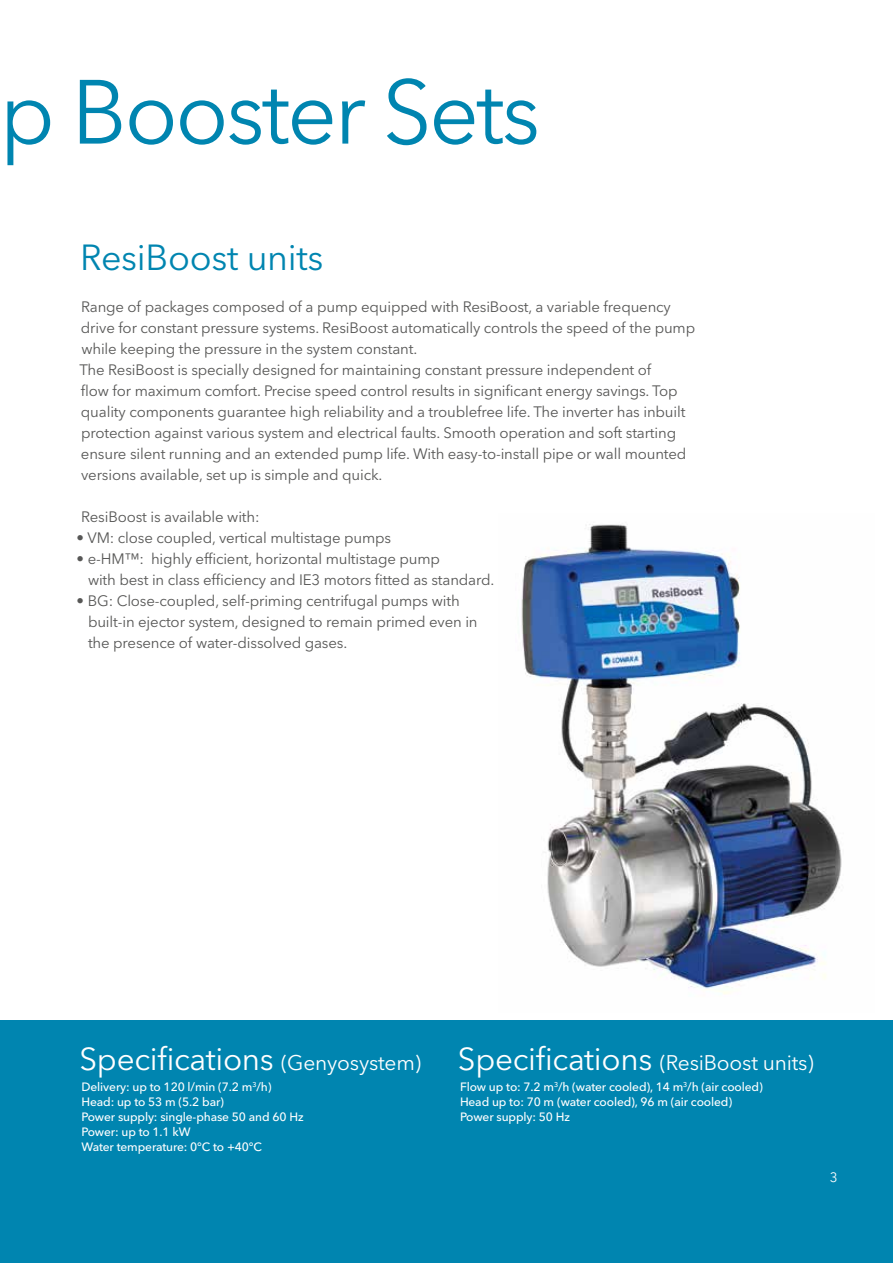
<style>
.page{position:relative;width:893px;height:1263px;background:#fff}
.page>*{position:absolute;margin:0;border:0;box-sizing:border-box;transform-origin:0 0}
.t1{font:90px "Avenir Next LT Pro";letter-spacing:-.03em;color:#0085b0}
.t2{font:36px "Avenir Next LT Pro";letter-spacing:-.01em;color:#0085b0}
.t3{font:31.5px "Avenir Next LT Pro";letter-spacing:-.01em;color:#fff}
.t4{font:21px "Avenir Next LT Pro";letter-spacing:-.01em;color:#fff}
.t5{font:15px/21px "Avenir Next LT Pro";letter-spacing:-.01em;color:#575756}
.t6{font:13.5px "Avenir Next LT Pro";color:#fff}
.t7{font:500 12px/15px "Avenir Next LT Pro";letter-spacing:-.01em;color:#fff}
.s1{font-size:21px}
.s2{font-size:31.5px}
</style>
<div class="page">
<div style="left:0;top:1020px;width:893px;height:243px;background:#0085b0"></div>
<img style="left:521px;top:524px;width:321px;height:470px">
<h1 class="t1" style="left:0;top:59px;width:542px">p Booster Sets</h1>
<h2 class="t2" style="left:80px;top:236px;width:245px">ResiBoost units</h2>
<p class="t5" style="left:80px;top:296px;width:617px">Range of packages composed of a pump equipped with ResiBoost, a variable frequency drive for constant pressure systems. ResiBoost automatically controls the speed of the pump while keeping the pressure in the system constant.<br>The ResiBoost is specially designed for maintaining constant pressure independent of<br>flow for maximum comfort. Precise speed control results in significant energy savings. Top quality components guarantee high reliability and a troublefree life. The inverter has inbuilt protection against various system and electrical faults. Smooth operation and soft starting ensure silent running and an extended pump life. With easy-to-install pipe or wall mounted versions available, set up is simple and quick.</p>
<p class="t5" style="left:81px;top:506px;width:180px">ResiBoost is available with:</p>
<p class="t5" style="left:77px;top:527px;width:316px">• VM: close coupled, vertical multistage pumps</p>
<p class="t5" style="left:88px;top:548px;width:408px;text-indent:-11px">• e-HM™: highly efficient, horizontal multistage pump<br>with best in class efficiency and IE3 motors fitted as standard.</p>
<p class="t5" style="left:88px;top:590px;width:391px;text-indent:-11px">• BG: Close-coupled, self-priming centrifugal pumps with built-in ejector system, designed to remain primed even in the presence of water-dissolved gases.</p>
<h3 class="t3" style="left:80px;top:1040px;width:343px">Specifications <span class="s1">(Genyosystem)</span></h3>
<p class="t7" style="left:81px;top:1079px;width:224px">Delivery: up to 120 l/min (7.2 m<sup>3</sup>/h)<br>Head: up to 53 m (5.2 bar)<br>Power supply: single-phase 50 and 60 Hz<br>Power: up to 1.1 kW<br>Water temperature: 0°C to +40°C</p>
<h3 class="t4" style="left:458px;top:1050px;width:357px"><span class="s2">Specifications</span> (ResiBoost units)</h3>
<p class="t7" style="left:460px;top:1079px;width:304px">Flow up to: 7.2 m<sup>3</sup>/h (water cooled), 14 m<sup>3</sup>/h (air cooled)<br>Head up to: 70 m (water cooled), 96 m (air cooled)<br>Power supply: 50 Hz</p>
<p class="t6" style="left:830px;top:1169px;width:9px">3</p>
</div>
